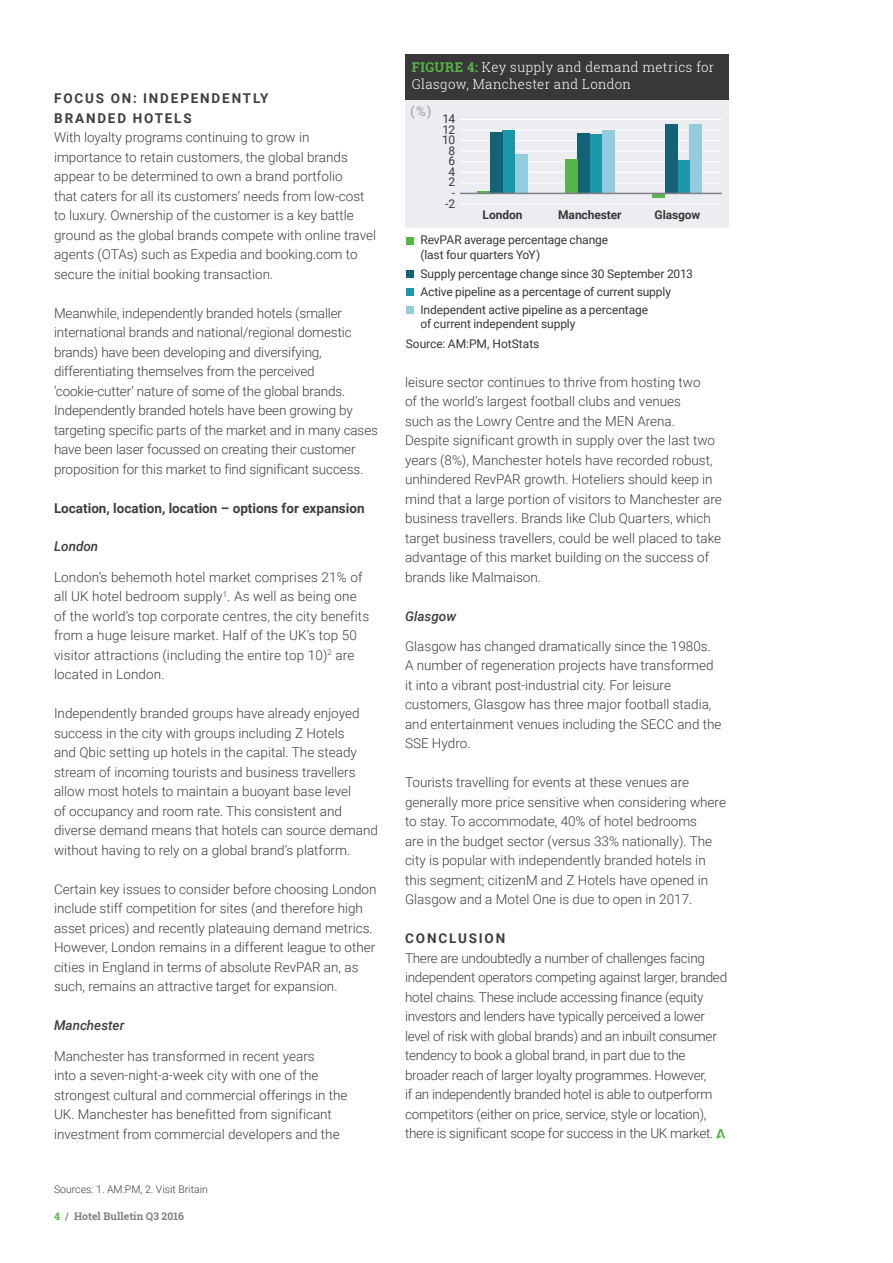
<style>
.page{position:relative;width:893px;height:1263px;background:#fff}
.page>*{position:absolute;margin:0;border:0;box-sizing:border-box;transform-origin:0 0}
.Body{font:300 13.5px/19.5px "Roboto";color:#3e3e3f}
.Body-2{font:300 13.5px/19.5px "Roboto";letter-spacing:-.02em;color:#3e3e3f}
.t1{font:300 13.5px/16.2px "Roboto Slab";letter-spacing:.02em;color:#fff}
.Body-3{font:700 13.5px "Roboto";color:#3e3e3f}
.Subheading{font:700 13.5px/19.5px "Roboto";letter-spacing:.135em;color:#3e3e3f}
.Subheading_3{font:italic 500 13.5px "Roboto";color:#3e3e3f}
.t2{font:700 13.5px "Roboto";color:#adafb2}
.t3{font:12px/10.5px "Roboto";letter-spacing:-.005em;color:#373837}
.t4{font:700 12px "Roboto";letter-spacing:-.005em;color:#373837}
.Footnote{font:300 10.5px "Roboto";color:#3e3e3f}
.Body-4{font:700 10.5px "Roboto Slab";color:#807f84}
.s1{color:#57b447}
.s2{font-weight:700;color:#57b447}
</style>
<div class="page">
<svg style="left:716px;top:1129px;width:9px;height:9px"></svg>
<div style="left:405px;top:100px;width:324px;height:128px;background:#ecedf0"></div>
<div style="left:405px;top:54px;width:324px;height:45px;background:#373837"></div>
<hr style="left:460px;top:182px;width:262px;height:1px;background:#fff">
<hr style="left:460px;top:172px;width:262px;height:1px;background:#fff">
<hr style="left:460px;top:151px;width:262px;height:1px;background:#fff">
<hr style="left:460px;top:161px;width:262px;height:1px;background:#fff">
<hr style="left:460px;top:119px;width:262px;height:1px;background:#fff">
<hr style="left:460px;top:130px;width:262px;height:1px;background:#fff">
<hr style="left:460px;top:140px;width:262px;height:1px;background:#fff">
<div style="left:406px;top:237px;width:7px;height:8px;background:#57b447"></div>
<div style="left:406px;top:270px;width:7px;height:8px;background:#146276"></div>
<div style="left:406px;top:288px;width:7px;height:8px;background:#1a97a8"></div>
<div style="left:406px;top:306px;width:7px;height:8px;background:#93cddd"></div>
<hr style="left:460px;top:204px;width:262px;height:1px;background:#fff">
<div style="left:602px;top:130px;width:13px;height:64px;background:#93cddd"></div>
<div style="left:590px;top:134px;width:12px;height:59px;background:#1a97a8"></div>
<div style="left:577px;top:133px;width:13px;height:60px;background:#146276"></div>
<div style="left:565px;top:159px;width:12px;height:34px;background:#57b447"></div>
<div style="left:690px;top:124px;width:12px;height:70px;background:#93cddd"></div>
<div style="left:677px;top:160px;width:13px;height:33px;background:#1a97a8"></div>
<div style="left:665px;top:124px;width:12px;height:69px;background:#146276"></div>
<div style="left:652px;top:193px;width:13px;height:5px;background:#57b447"></div>
<div style="left:515px;top:154px;width:12px;height:40px;background:#93cddd"></div>
<div style="left:502px;top:130px;width:13px;height:63px;background:#1a97a8"></div>
<div style="left:490px;top:132px;width:12px;height:61px;background:#146276"></div>
<svg style="left:478px;top:191px;width:12px;height:2px"></svg>
<hr style="left:460px;top:193px;width:262px;height:1px;background:#807f84">
<p class="Subheading" style="left:54px;top:88px;width:216px">FOCUS ON: INDEPENDENTLY<br>BRANDED HOTELS</p>
<p class="Body" style="left:54px;top:127px;width:324px">With loyalty programs continuing to grow in importance to retain customers, the global brands appear to be determined to own a brand portfolio<br>that caters for all its customers’ needs from low-cost to luxury. Ownership of the customer is a key battle ground as the global brands compete with online travel agents (OTAs) such as Expedia and booking.com to secure the initial booking transaction.</p>
<p class="Body" style="left:54px;top:302px;width:325px">Meanwhile, independently branded hotels (smaller international brands and national/regional domestic brands) have been developing and diversifying, differentiating themselves from the perceived ‘cookie-cutter’ nature of some of the global brands.<br>Independently branded hotels have been growing by targeting specific parts of the market and in many cases have been laser focussed on creating their customer proposition for this market to find significant success.</p>
<p class="Body-3" style="left:54px;top:498px;width:312px">Location, location, location – options for expansion</p>
<p class="Subheading_3" style="left:54px;top:537px;width:46px">London</p>
<p class="Body" style="left:54px;top:567px;width:317px">London’s behemoth hotel market comprises 21% of all UK hotel bedroom supply<sup>1</sup>. As well as being one of the world’s top corporate centres, the city benefits from a huge leisure market. Half of the UK’s top 50 visitor attractions (including the entire top 10)<sup>2</sup> are located in London.</p>
<p class="Body" style="left:54px;top:703px;width:326px">Independently branded groups have already enjoyed success in the city with groups including Z Hotels<br>and Qbic setting up hotels in the capital. The steady stream of incoming tourists and business travellers allow most hotels to maintain a buoyant base level<br>of occupancy and room rate. This consistent and diverse demand means that hotels can source demand without having to rely on a global brand’s platform.</p>
<p class="Body" style="left:54px;top:879px;width:324px">Certain key issues to consider before choosing London include stiff competition for sites (and therefore high asset prices) and recently plateauing demand metrics.<br>However, London remains in a different league to other cities in England in terms of absolute RevPAR an, as such, remains an attractive target for expansion.</p>
<p class="Subheading_3" style="left:54px;top:1016px;width:72px">Manchester</p>
<p class="Body" style="left:54px;top:1046px;width:295px">Manchester has transformed in recent years<br>into a seven-night-a-week city with one of the strongest cultural and commercial offerings in the UK. Manchester has benefitted from significant investment from commercial developers and the</p>
<p class="Footnote" style="left:54px;top:1182px;width:155px">Sources: 1. AM:PM, 2. Visit Britain</p>
<p class="Body-4" style="left:54px;top:1209px;width:131px"><span class="s1">4</span> / Hotel Bulletin Q3 2016</p>
<p class="t1" style="left:412px;top:59px;width:304px"><span class="s2">FIGURE 4:</span> Key supply and demand metrics for<br>Glasgow, Manchester and London</p>
<p class="t2" style="left:410px;top:102px;width:23px">(%)</p>
<p class="t3" style="left:442px;top:124px;width:14px">12</p>
<p class="t3" style="left:442px;top:108px;width:14px;line-height:21.1px">14<br>10</p>
<p class="t3" style="left:445px;top:145px;width:11px;text-align:center">8<br>6<br>4<br>2 - -2</p>
<p class="t3" style="left:420px;top:232px;width:189px;line-height:14.4px">RevPAR average percentage change (last four quarters YoY)</p>
<p class="t3" style="left:420px;top:264px;width:274px;line-height:18.1px">Supply percentage change since 30 September 2013<br>Active pipeline as a percentage of current supply<br>Independent active pipeline as a percentage</p>
<p class="t3" style="left:406px;top:314px;width:171px;line-height:19.4px;text-indent:15px">of current independent supply<br>Source: AM:PM, HotStats</p>
<p class="t4" style="left:483px;top:207px;width:41px">London</p>
<p class="t4" style="left:558px;top:207px;width:65px">Manchester</p>
<p class="t4" style="left:654px;top:207px;width:47px">Glasgow</p>
<p class="Body" style="left:405px;top:371px;width:318px">leisure sector continues to thrive from hosting two<br>of the world’s largest football clubs and venues<br>such as the Lowry Centre and the MEN Arena.<br>Despite significant growth in supply over the last two years (8%), Manchester hotels have recorded robust, unhindered RevPAR growth. Hoteliers should keep in mind that a large portion of visitors to Manchester are business travellers. Brands like Club Quarters, which target business travellers, could be well placed to take advantage of this market building on the success of brands like Malmaison.</p>
<p class="Subheading_3" style="left:405px;top:606px;width:53px">Glasgow</p>
<p class="Body" style="left:405px;top:636px;width:318px">Glasgow has changed dramatically since the 1980s.<br>A number of regeneration projects have transformed it into a vibrant post-industrial city. For leisure customers, Glasgow has three major football stadia, and entertainment venues including the SECC and the SSE Hydro.</p>
<p class="Body" style="left:405px;top:772px;width:322px">Tourists travelling for events at these venues are generally more price sensitive when considering where to stay. To accommodate, 40% of hotel bedrooms<br>are in the budget sector (versus 33% nationally). The city is popular with independently branded hotels in this segment; citizenM and Z Hotels have opened in Glasgow and a Motel One is due to open in 2017.</p>
<p class="Subheading" style="left:405px;top:928px;width:102px">CONCLUSION</p>
<p class="Body-2" style="left:405px;top:948px;width:324px">There are undoubtedly a number of challenges facing independent operators competing against larger, branded hotel chains. These include accessing finance (equity investors and lenders have typically perceived a lower level of risk with global brands) and an inbuilt consumer tendency to book a global brand, in part due to the broader reach of larger loyalty programmes. However,<br>if an independently branded hotel is able to outperform competitors (either on price, service, style or location), there is significant scope for success in the UK market.</p>
</div>
